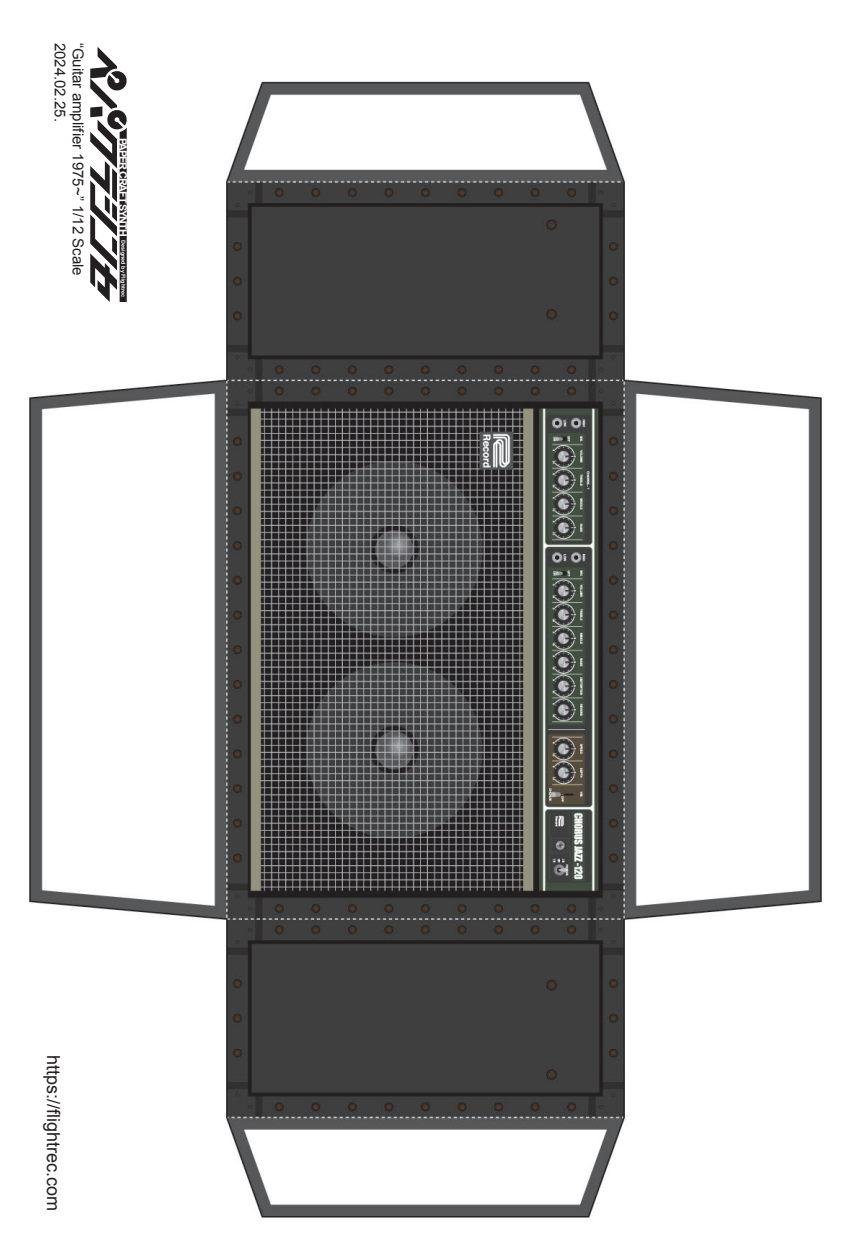
<style>
.page{position:relative;width:851px;height:1259px;background:#fff}
.page>*{position:absolute;margin:0;border:0;box-sizing:border-box;transform-origin:0 0}
.t1{font:18px "Arial";color:#231f20}
.t2{font:15px "Arial";color:#231f20}
.t3{font:700 10.8px "Arial";letter-spacing:-.1em;color:#fff}
.t4{font:700 5.4px "Arial";color:#fff}
</style>
<div class="page">
<img style="left:29px;top:81px;width:793px;height:1137px">
<div style="left:85px;top:43px;width:47px;height:263px;background:#fff"></div>
<svg style="left:90px;top:47px;width:37px;height:255px"></svg>
<p class="t2" style="left:70px;top:43px;width:81px;rotate:90deg">2024.02.25.</p>
<p class="t2" style="left:88px;top:43px;width:235px;rotate:90deg">“Guitar amplifier 1975~” 1/12 Scale</p>
<p class="t3" style="left:130px;top:138px;width:100px;rotate:90deg">PAPER CRAFT SYNTH</p>
<p class="t4" style="left:127px;top:240px;width:58px;rotate:90deg">Designed by Flightrec</p>
<p class="t1" style="left:65px;top:1055px;width:158px;rotate:90deg">https://flightrec.com</p>
</div>
